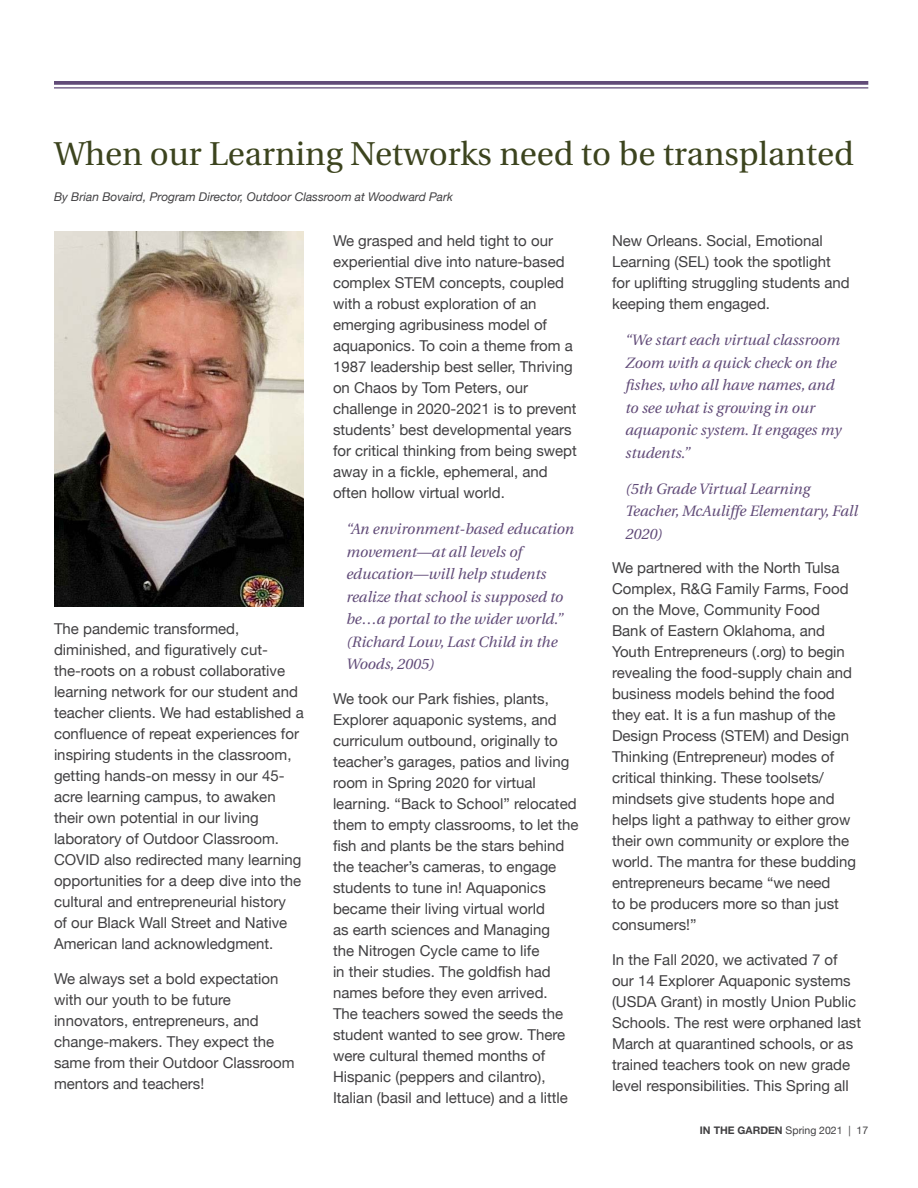
<style>
.page{position:relative;width:918px;height:1188px;background:#fff}
.page>*{position:absolute;margin:0;border:0;box-sizing:border-box;transform-origin:0 0}
.Headline{font:33px "Utopia";color:#3c441e}
.t1{font:15px/21px "Helvetica Neue";color:#414042}
.italic_extra{font:italic 15px/22.5px "Utopia";color:#614b78}
.Headline-2{font:italic 12px "Helvetica Neue";color:#414042}
.t2{font:10.5px "Helvetica Neue";color:#414042}
.s1{font-family:"Helvetica Neue LT Std";font-weight:700}
</style>
<div class="page">
<svg style="left:54px;top:81px;width:814px;height:4px;background:#6a5680"></svg>
<hr style="left:54px;top:87px;width:814px;height:2px;background:#614b78">
<img style="left:54px;top:232px;width:249px;height:374px">
<p class="Headline" style="left:54px;top:136px;width:801px">When our Learning Networks need to be transplanted</p>
<p class="Headline-2" style="left:54px;top:188px;width:400px">By Brian Bovaird, Program Director, Outdoor Classroom at Woodward Park</p>
<p class="t1" style="left:54px;top:619px;width:251px">The pandemic transformed, diminished, and figuratively cut&shy;the-roots on a robust collaborative learning network for our student and teacher clients. We had established a confluence of repeat experiences for inspiring students in the classroom, getting hands-on messy in our 45- acre learning campus, to awaken their own potential in our living laboratory of Outdoor Classroom.<br>COVID also redirected many learning opportunities for a deep dive into the cultural and entrepreneurial history<br>of our Black Wall Street and Native American land acknowledgment.</p>
<p class="t1" style="left:54px;top:969px;width:242px">We always set a bold expectation with our youth to be future innovators, entrepreneurs, and change-makers. They expect the same from their Outdoor Classroom mentors and teachers!</p>
<p class="t1" style="left:333px;top:231px;width:245px">We grasped and held tight to our experiential dive into nature-based complex STEM concepts, coupled with a robust exploration of an emerging agribusiness model of aquaponics. To coin a theme from a 1987 leadership best seller, Thriving on Chaos by Tom Peters, our challenge in 2020-2021 is to prevent students’ best developmental years for critical thinking from being swept away in a fickle, ephemeral, and often hollow virtual world.</p>
<p class="italic_extra" style="left:346px;top:518px;width:229px">“An environment-based education movement—at all levels of education—will help students realize that school is supposed to be…a portal to the wider world.”</p>
<p class="italic_extra" style="left:346px;top:630px;width:213px">(Richard Louv, Last Child in the<br>Woods, 2005)</p>
<p class="t1" style="left:333px;top:689px;width:247px">We took our Park fishies, plants, Explorer aquaponic systems, and curriculum outbound, originally to teacher’s garages, patios and living room in Spring 2020 for virtual learning. “Back to School” relocated them to empty classrooms, to let the fish and plants be the stars behind the teacher’s cameras, to engage students to tune in! Aquaponics became their living virtual world<br>as earth sciences and Managing<br>the Nitrogen Cycle came to life<br>in their studies. The goldfish had names before they even arrived.<br>The teachers sowed the seeds the student wanted to see grow. There were cultural themed months of Hispanic (peppers and cilantro), Italian (basil and lettuce) and a little</p>
<p class="t1" style="left:612px;top:231px;width:239px">New Orleans. Social, Emotional<br>Learning (SEL) took the spotlight for uplifting struggling students and keeping them engaged.</p>
<p class="italic_extra" style="left:626px;top:329px;width:217px">“We start each virtual classroom<br>Zoom with a quick check on the fishes, who all have names, and to see what is growing in our aquaponic system. It engages my students.”</p>
<p class="italic_extra" style="left:626px;top:477px;width:234px">(5th Grade Virtual Learning<br>Teacher, McAuliffe Elementary, Fall<br>2020)</p>
<p class="t1" style="left:612px;top:558px;width:246px">We partnered with the North Tulsa<br>Complex, R&amp;G Family Farms, Food on the Move, Community Food<br>Bank of Eastern Oklahoma, and<br>Youth Entrepreneurs (.org) to begin revealing the food-supply chain and business models behind the food they eat. It is a fun mashup of the<br>Design Process (STEM) and Design<br>Thinking (Entrepreneur) modes of critical thinking. These toolsets/ mindsets give students hope and helps light a pathway to either grow their own community or explore the world. The mantra for these budding entrepreneurs became “we need<br>to be producers more so than just consumers!”</p>
<p class="t1" style="left:612px;top:950px;width:251px">In the Fall 2020, we activated 7 of our 14 Explorer Aquaponic systems (USDA Grant) in mostly Union Public Schools. The rest were orphaned last March at quarantined schools, or as trained teachers took on new grade level responsibilities. This Spring all</p>
<p class="t2" style="left:700px;top:1122px;width:170px"><span class="s1">IN THE GARDEN</span> Spring 2021 | 17</p>
</div>
